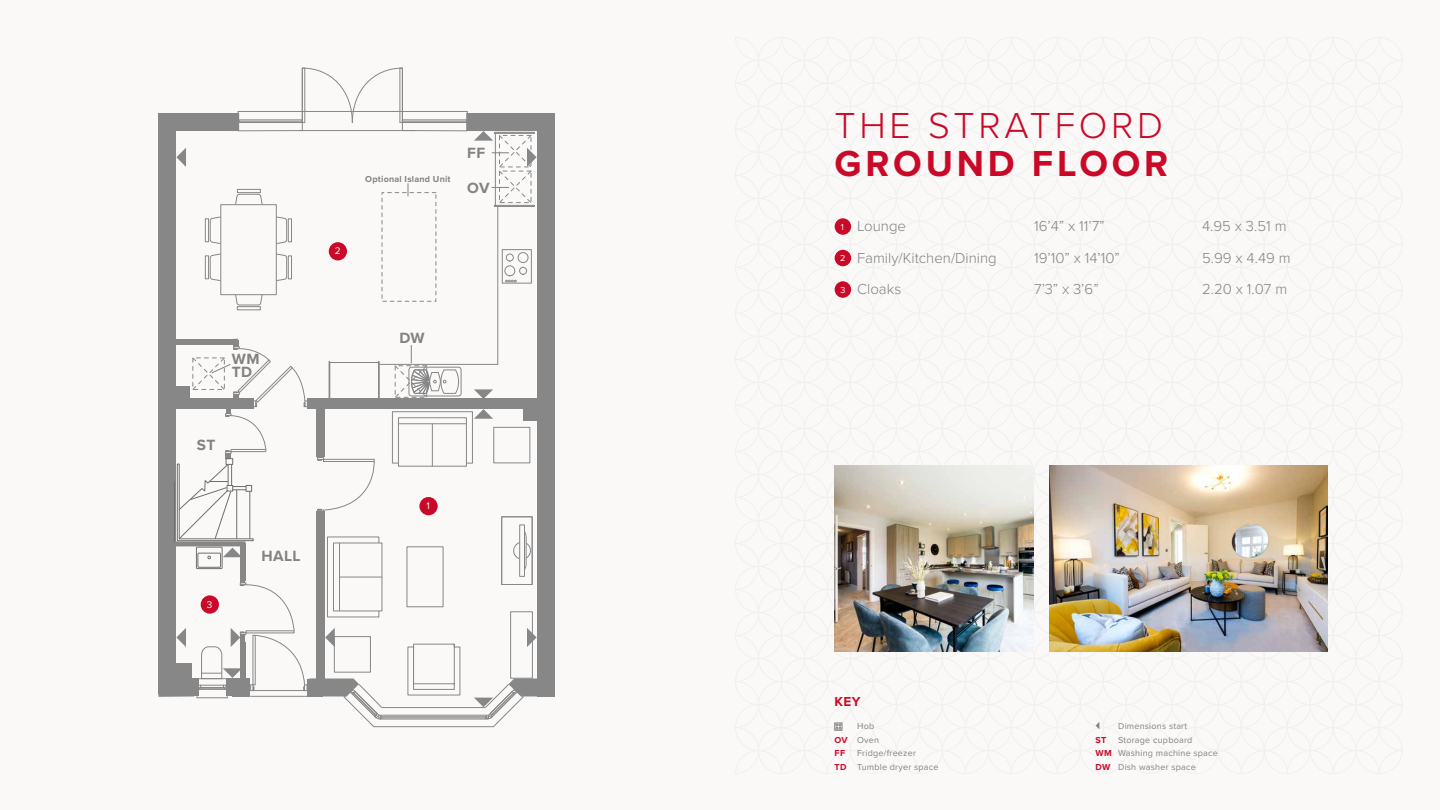
<style>
.page{position:relative;width:1440px;height:810px;background:#faf9f8}
.page>*{position:absolute;margin:0;border:0;box-sizing:border-box;transform-origin:0 0}
.t1{font:300 37.5px "Proxima Nova";letter-spacing:.1em;color:#ca0928}
.t2{font:700 37.5px "Proxima Nova";letter-spacing:.1em;color:#ca0928}
.t3{font:700 15.38px "Proxima Nova";letter-spacing:.025em;color:#828282}
.t4{font:300 15px "Proxima Nova";color:#828282}
.t5{font:700 13.5px "Proxima Nova";color:#ca0928}
.t6{font:9.98px "Proxima Nova";color:#faf9f8}
.t7{font:9px/13.5px "Proxima Nova";letter-spacing:.025em;color:#828282}
.t8{font:700 9px "Proxima Nova";letter-spacing:.025em;color:#828282}
.t9{font:700 9px "Proxima Nova";color:#ca0928}
.s1{font-weight:400;font-size:9px;color:#faf9f8}
.s2{font-weight:700;color:#ca0928}
.s3{color:#808080}
</style>
<div class="page">
<img style="left:1049px;top:466px;width:278px;height:185px">
<img style="left:834px;top:466px;width:200px;height:185px">
<div style="left:537px;top:437px;width:18px;height:259px;background:#878787"></div>
<div style="left:537px;top:113px;width:18px;height:341px;background:#878787"></div>
<div style="left:835px;top:218px;width:16px;height:17px;background:#ca0928;border-radius:50%"></div>
<div style="left:835px;top:250px;width:16px;height:16px;background:#ca0928;border-radius:50%"></div>
<div style="left:835px;top:281px;width:16px;height:17px;background:#ca0928;border-radius:50%"></div>
<svg style="left:158px;top:68px;width:396px;height:659px"></svg>
<h2 class="t3" style="left:232px;top:347px;width:29px">WM</h2>
<h2 class="t3" style="left:232px;top:360px;width:22px">TD</h2>
<h2 class="t3" style="left:197px;top:434px;width:20px">ST</h2>
<p class="t6" style="left:207px;top:597px;width:7px">3</p>
<h2 class="t3" style="left:262px;top:544px;width:41px">HALL</h2>
<p class="t6" style="left:335px;top:244px;width:7px">2</p>
<p class="t8" style="left:365px;top:172px;width:87px">Optional Island Unit</p>
<h2 class="t3" style="left:467px;top:141px;width:19px">FF</h2>
<h2 class="t3" style="left:467px;top:176px;width:24px">OV</h2>
<h2 class="t3" style="left:400px;top:327px;width:27px">DW</h2>
<p class="t6" style="left:426px;top:498px;width:5px">1</p>
<h1 class="t1" style="left:835px;top:98px;width:330px">THE STRATFORD</h1>
<h1 class="t2" style="left:835px;top:135px;width:335px">GROUND FLOOR</h1>
<h3 class="t4" style="left:841px;top:215px;width:67px"><span class="s1">1</span> Lounge</h3>
<h3 class="t4" style="left:1034px;top:215px;width:72px">16’4” x 11’7”</h3>
<h3 class="t4" style="left:1202px;top:215px;width:86px">4.95 x 3.51 m</h3>
<h3 class="t4" style="left:840px;top:246px;width:158px"><span class="s1">2</span> Family/Kitchen/Dining</h3>
<h3 class="t4" style="left:1034px;top:246px;width:87px">19’10” x 14’10”</h3>
<h3 class="t4" style="left:1202px;top:246px;width:90px">5.99 x 4.49 m</h3>
<h3 class="t4" style="left:840px;top:278px;width:62px"><span class="s1">3</span> Cloaks</h3>
<h3 class="t4" style="left:1034px;top:278px;width:66px">7’3” x 3’6”</h3>
<h3 class="t4" style="left:1202px;top:278px;width:87px">2.20 x 1.07 m</h3>
<h3 class="t5" style="left:835px;top:691px;width:27px">KEY</h3>
<p class="t7" style="left:835px;top:719px;width:46px;text-indent:22px">Hob<br><span class="s2">OV</span> Oven<br><span class="s2">FF</span></p>
<p class="t7" style="left:835px;top:746px;width:106px;text-align:center">Fridge/freezer<br><span class="s2">TD</span> Tumble dryer space</p>
<p class="t7" style="left:1118px;top:719px;width:71px">Dimensions start</p>
<p class="t7" style="left:1096px;top:733px;width:124px;text-indent:22px"><span class="s3">Storage</span> cupboard<br><span class="s2">WM</span> Washing machine space<br><span class="s2">DW</span> Dish washer space</p>
<p class="t9" style="left:1096px;top:733px;width:12px">ST</p>
</div>
